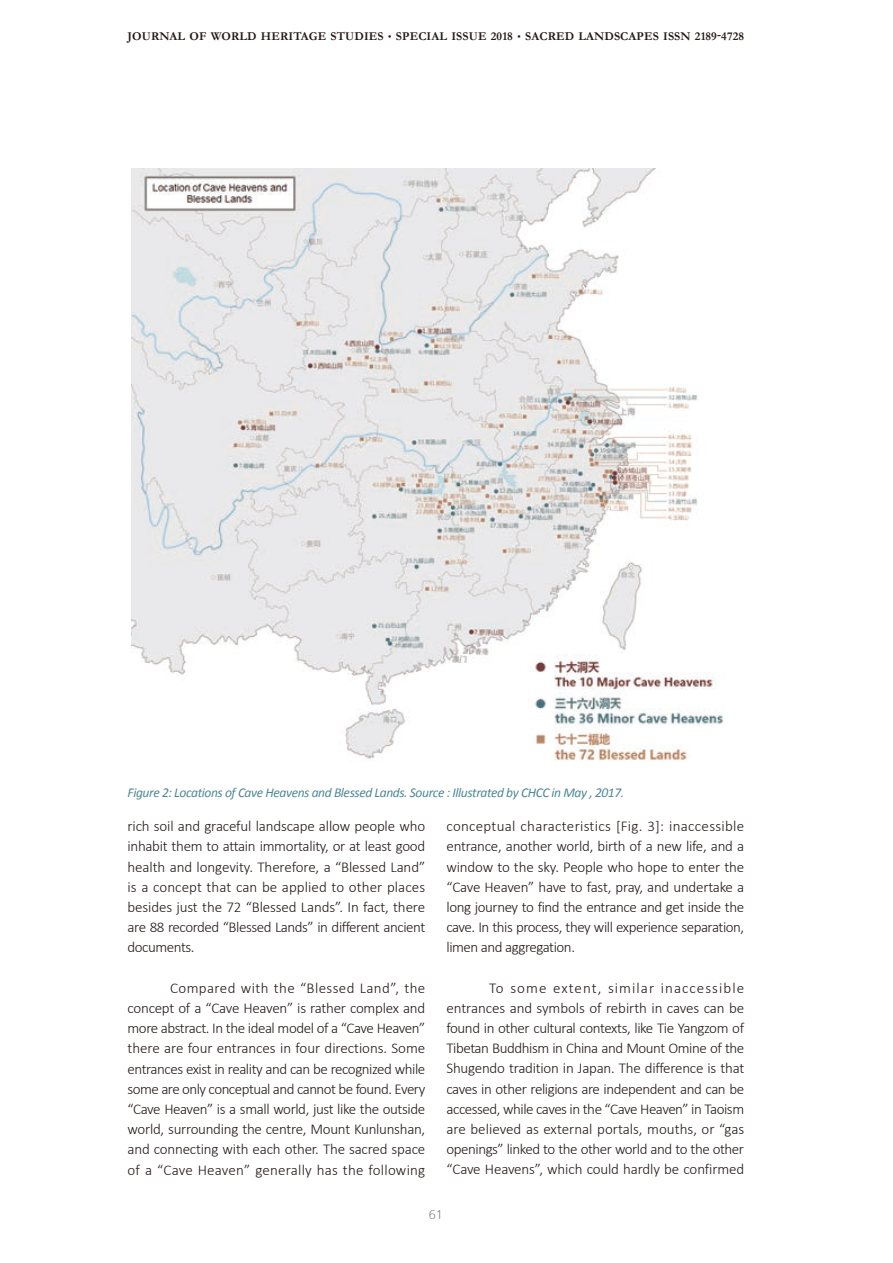
<style>
.page{position:relative;width:893px;height:1263px;background:#fff}
.page>*{position:absolute;margin:0;border:0;box-sizing:border-box;transform-origin:0 0}
.t1{font:300 15px/20.2px "Calibri";letter-spacing:-.03em;color:#231916;text-align:justify}
.t2{font:italic 13.5px "Calibri";letter-spacing:-.03em;color:#4f8895}
.t3{font:300 12.75px "Frutiger";color:#898989}
.t4{font:700 12px "Garamond";letter-spacing:.01em;color:#231916}
.s1{font-family:"Koz Min Pro";font-weight:500}
</style>
<div class="page">
<img style="left:132px;top:168px;width:592px;height:594px">
<p class="t4" style="left:128px;top:28px;width:618px">JOURNAL OF WORLD HERITAGE STUDIES<span class="s1">・</span>SPECIAL ISSUE 2018<span class="s1">・</span>SACRED LANDSCAPES ISSN 2189-4728</p>
<p class="t2" style="left:128px;top:783px;width:498px">Figure 2: Locations of Cave Heavens and Blessed Lands. Source : Illustrated by CHCC in May , 2017.</p>
<p class="t1" style="left:128px;top:816px;width:299px">rich soil and graceful landscape allow people who inhabit them to attain immortality, or at least good health and longevity. Therefore, a “Blessed Land” is a concept that can be applied to other places besides just the 72 “Blessed Lands”. In fact, there are 88 recorded “Blessed Lands” in different ancient documents.</p>
<p class="t1" style="left:128px;top:977px;width:299px;text-indent:43px">Compared with the “Blessed Land”, the concept of a “Cave Heaven” is rather complex and more abstract. In the ideal model of a “Cave Heaven” there are four entrances in four directions. Some entrances exist in reality and can be recognized while some are only conceptual and cannot be found. Every “Cave Heaven” is a small world, just like the outside world, surrounding the centre, Mount Kunlunshan, and connecting with each other. The sacred space of a “Cave Heaven” generally has the following</p>
<p class="t1" style="left:446px;top:816px;width:299px">conceptual characteristics [Fig. 3]: inaccessible entrance, another world, birth of a new life, and a window to the sky. People who hope to enter the “Cave Heaven” have to fast, pray, and undertake a long journey to find the entrance and get inside the cave. In this process, they will experience separation, limen and aggregation.</p>
<p class="t1" style="left:446px;top:977px;width:299px;text-indent:43px">To some extent, similar inaccessible entrances and symbols of rebirth in caves can be found in other cultural contexts, like Tie Yangzom of Tibetan Buddhism in China and Mount Omine of the Shugendo tradition in Japan. The difference is that caves in other religions are independent and can be accessed, while caves in the “Cave Heaven” in Taoism are believed as external portals, mouths, or “gas openings” linked to the other world and to the other “Cave Heavens”, which could hardly be confirmed</p>
<p class="t3" style="left:429px;top:1205px;width:16px">61</p>
</div>
